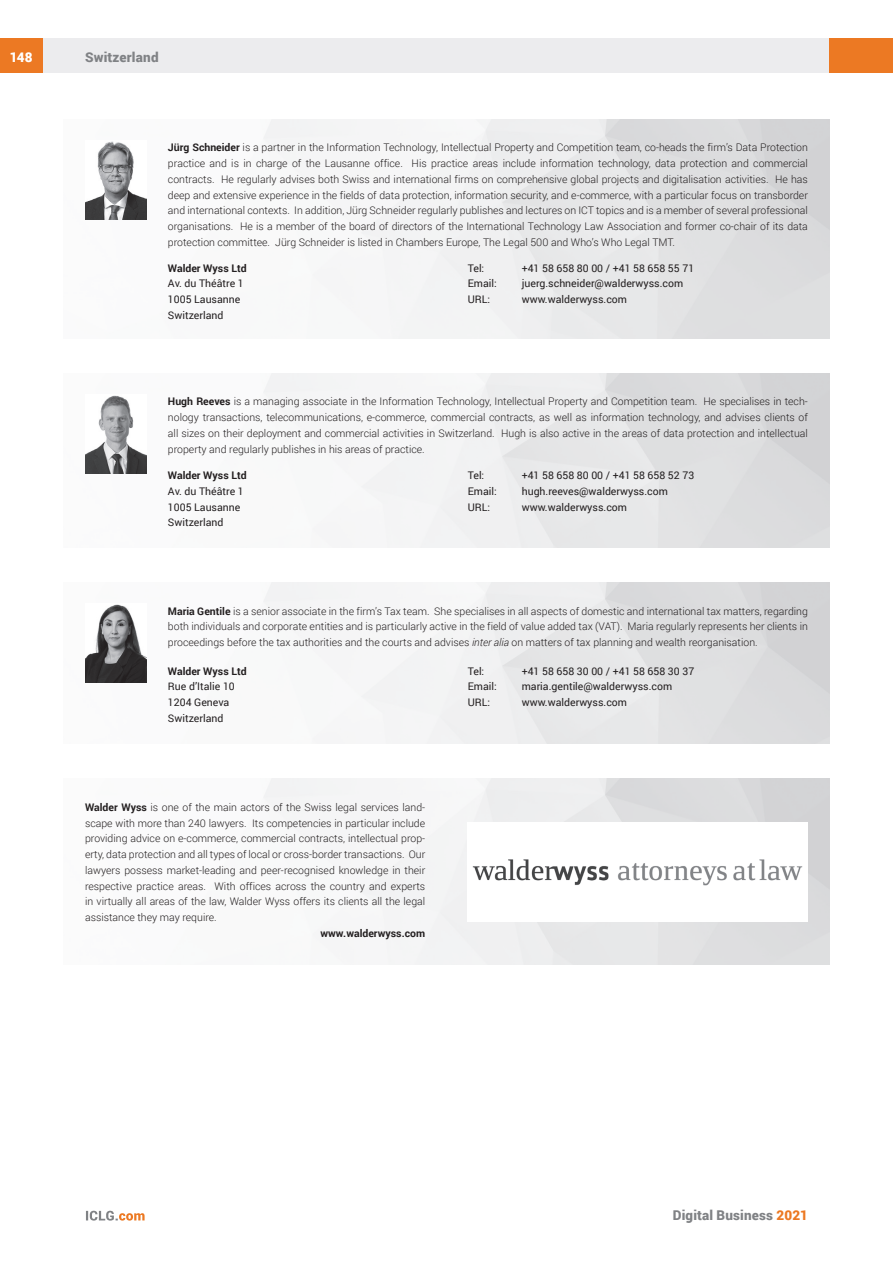
<style>
.page{position:relative;width:893px;height:1263px;background:#fff}
.page>*{position:absolute;margin:0;border:0;box-sizing:border-box;transform-origin:0 0}
.t1{font:900 13.5px "Roboto";letter-spacing:.01em;color:#808285}
.t2{font:900 13.5px "Roboto";color:#fff}
.t3{font:300 10.5px/15.8px "Roboto";color:#231f20;text-align:justify}
.t4{font:10.5px/15.8px "Roboto";color:#231f20}
.t5{font:700 10.5px "Roboto";color:#231f20}
.s1{font-weight:700}
.s2{font-style:italic}
.s3{color:#ec7923}
</style>
<div class="page">
<div style="left:43px;top:38px;width:786px;height:34px;background:#ececee"></div>
<div style="left:0;top:38px;width:43px;height:34px;background:#ec7923"></div>
<div style="left:829px;top:38px;width:64px;height:34px;background:#ec7923"></div>
<svg style="left:86px;top:1211px;width:59px;height:9px"></svg>
<img style="left:85px;top:119px;width:744px;height:219px">
<img style="left:85px;top:140px;width:61px;height:79px">
<img style="left:85px;top:373px;width:744px;height:174px">
<img style="left:85px;top:394px;width:61px;height:79px">
<img style="left:472px;top:859px;width:331px;height:27px">
<img style="left:85px;top:582px;width:744px;height:161px">
<img style="left:85px;top:604px;width:61px;height:78px">
<p class="t2" style="left:10px;top:48px;width:24px">148</p>
<p class="t1" style="left:85px;top:48px;width:75px">Switzerland</p>
<p class="t3" style="left:168px;top:139px;width:641px"><span class="s1">Jürg Schneider</span> is a partner in the Information Technology, Intellectual Property and Competition team, co-heads the firm’s Data Protection practice and is in charge of the Lausanne office. His practice areas include information technology, data protection and commercial contracts. He regularly advises both Swiss and international firms on comprehensive global projects and digitalisation activities. He has deep and extensive experience in the fields of data protection, information security, and e-commerce, with a particular focus on transborder and international contexts. In addition, Jürg Schneider regularly publishes and lectures on ICT topics and is a member of several professional organisations. He is a member of the board of directors of the International Technology Law Association and former co-chair of its data protection committee. Jürg Schneider is listed in Chambers Europe, The Legal 500 and Who’s Who Legal TMT.</p>
<p class="t5" style="left:168px;top:261px;width:80px">Walder Wyss Ltd</p>
<p class="t4" style="left:168px;top:275px;width:77px">Av. du Théâtre 1<br>1005 Lausanne<br>Switzerland</p>
<p class="t4" style="left:468px;top:260px;width:18px">Tel:</p>
<p class="t4" style="left:522px;top:260px;width:174px">+41 58 658 80 00 / +41 58 658 55 71</p>
<p class="t4" style="left:468px;top:275px;width:31px">Email:</p>
<p class="t4" style="left:522px;top:275px;width:163px">juerg.schneider@walderwyss.com</p>
<p class="t4" style="left:468px;top:291px;width:24px">URL:</p>
<p class="t4" style="left:522px;top:291px;width:107px">www.walderwyss.com</p>
<p class="t3" style="left:168px;top:393px;width:641px"><span class="s1">Hugh Reeves</span> is a managing associate in the Information Technology, Intellectual Property and Competition team. He specialises in tech&shy;nology transactions, telecommunications, e-commerce, commercial contracts, as well as information technology, and advises clients of all sizes on their deployment and commercial activities in Switzerland. Hugh is also active in the areas of data protection and intellectual property and regularly publishes in his areas of practice.</p>
<p class="t5" style="left:168px;top:468px;width:80px">Walder Wyss Ltd</p>
<p class="t4" style="left:168px;top:483px;width:77px">Av. du Théâtre 1<br>1005 Lausanne<br>Switzerland</p>
<p class="t4" style="left:468px;top:467px;width:18px">Tel:</p>
<p class="t4" style="left:522px;top:467px;width:174px">+41 58 658 80 00 / +41 58 658 52 73</p>
<p class="t4" style="left:468px;top:483px;width:31px">Email:</p>
<p class="t4" style="left:522px;top:483px;width:148px">hugh.reeves@walderwyss.com</p>
<p class="t4" style="left:468px;top:498px;width:24px">URL:</p>
<p class="t4" style="left:522px;top:498px;width:107px">www.walderwyss.com</p>
<p class="t3" style="left:168px;top:603px;width:641px"><span class="s1">Maria Gentile</span> is a senior associate in the firm’s Tax team. She specialises in all aspects of domestic and international tax matters, regarding both individuals and corporate entities and is particularly active in the field of value added tax (VAT). Maria regularly represents her clients in proceedings before the tax authorities and the courts and advises <span class="s2">inter alia</span> on matters of tax planning and wealth reorganisation.</p>
<p class="t5" style="left:168px;top:663px;width:80px">Walder Wyss Ltd</p>
<p class="t4" style="left:168px;top:678px;width:68px">Rue d’Italie 10<br>1204 Geneva<br>Switzerland</p>
<p class="t4" style="left:468px;top:663px;width:18px">Tel:</p>
<p class="t4" style="left:522px;top:663px;width:174px">+41 58 658 30 00 / +41 58 658 30 37</p>
<p class="t4" style="left:468px;top:678px;width:31px">Email:</p>
<p class="t4" style="left:522px;top:678px;width:152px">maria.gentile@walderwyss.com</p>
<p class="t4" style="left:468px;top:694px;width:24px">URL:</p>
<p class="t4" style="left:522px;top:694px;width:107px">www.walderwyss.com</p>
<p class="t3" style="left:85px;top:799px;width:342px"><span class="s1">Walder Wyss</span> is one of the main actors of the Swiss legal services land&shy;scape with more than 240 lawyers. Its competencies in particular include providing advice on e-commerce, commercial contracts, intellectual prop&shy;erty, data protection and all types of local or cross-border transactions. Our lawyers possess market-leading and peer-recognised knowledge in their respective practice areas. With offices across the country and experts in virtually all areas of the law, Walder Wyss offers its clients all the legal assistance they may require.</p>
<p class="t5" style="left:320px;top:926px;width:106px">www.walderwyss.com</p>
<p class="t1" style="left:673px;top:1206px;width:137px">Digital Business <span class="s3">2021</span></p>
</div>
